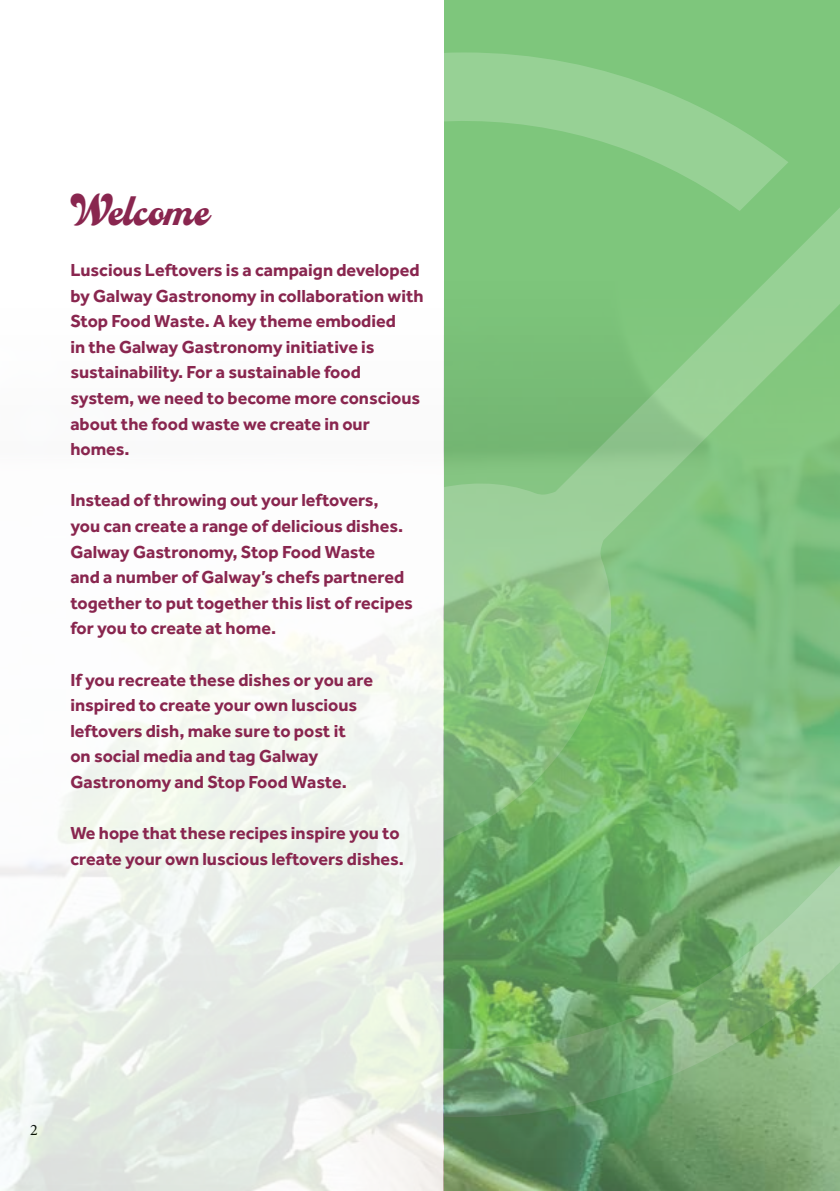
<style>
.page{position:relative;width:840px;height:1191px;background:#fff}
.page>*{position:absolute;margin:0;border:0;box-sizing:border-box;transform-origin:0 0}
.t1{font:700 48px "Casey";color:#89264f}
.t2{font:700 18px/25.6px "Effra";color:#89264f}
.t3{font:16px "Minion Pro";color:#000}
</style>
<div class="page">
<img style="left:0;top:0;width:839px;height:1191px">
<h1 class="t1" style="left:70px;top:183px;width:140px">Welcome</h1>
<p class="t2" style="left:70px;top:257px;width:354px">Luscious Leftovers is a campaign developed by Galway Gastronomy in collaboration with Stop Food Waste. A key theme embodied<br>in the Galway Gastronomy initiative is sustainability. For a sustainable food system, we need to become more conscious about the food waste we create in our homes.</p>
<p class="t2" style="left:70px;top:487px;width:344px">Instead of throwing out your leftovers,<br>you can create a range of delicious dishes.<br>Galway Gastronomy, Stop Food Waste<br>and a number of Galway’s chefs partnered together to put together this list of recipes for you to create at home.</p>
<p class="t2" style="left:70px;top:666px;width:304px">If you recreate these dishes or you are inspired to create your own luscious leftovers dish, make sure to post it<br>on social media and tag Galway Gastronomy and Stop Food Waste.</p>
<p class="t2" style="left:70px;top:820px;width:335px">We hope that these recipes inspire you to create your own luscious leftovers dishes.</p>
<p class="t3" style="left:30px;top:1118px;width:9px">2</p>
</div>
